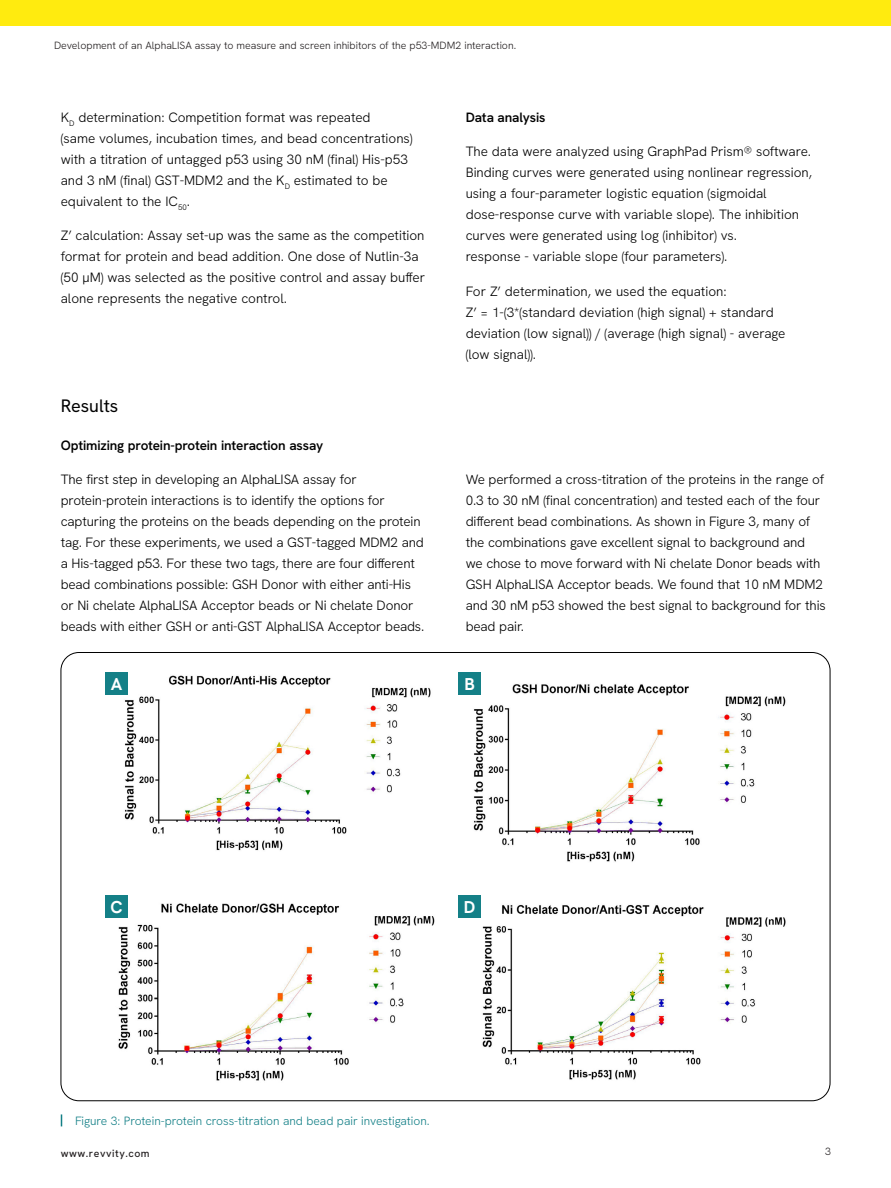
<style>
.page{position:relative;width:891px;height:1188px;background:#fff}
.page>*{position:absolute;margin:0;border:0;box-sizing:border-box;transform-origin:0 0}
.Sub_Head{font:18px "Hanken Grotesk";color:#000}
.t1{font:700 17.1px "Hanken Grotesk";color:#fff}
.Body_Copy{font:300 13.5px/21px "Hanken Grotesk";letter-spacing:-.01em;color:#000}
.Paragraph_Title{font:600 13.5px "Hanken Grotesk";letter-spacing:-.01em;color:#000}
.Captions{font:300 12px "Hanken Grotesk";color:#148087}
.t2{font:300 10.5px "Hanken Grotesk";color:#231f20}
.t3{font:500 10.5px "Hanken Grotesk";letter-spacing:.05em;color:#231f20}
</style>
<div class="page">
<div style="left:0;top:0;width:891px;height:26px;background:#ffeb0f"></div>
<img style="left:105px;top:672px;width:681px;height:409px">
<div style="left:105px;top:673px;width:23px;height:22px;background:#148087"></div>
<div style="left:105px;top:895px;width:23px;height:22px;background:#148087"></div>
<div style="left:458px;top:673px;width:23px;height:22px;background:#148087"></div>
<div style="left:458px;top:895px;width:23px;height:22px;background:#148087"></div>
<svg style="left:61px;top:1114px;width:1px;height:12px"></svg>
<p class="t2" style="left:54px;top:39px;width:464px">Development of an AlphaLISA assay to measure and screen inhibitors of the p53-MDM2 interaction.</p>
<p class="Body_Copy" style="left:61px;top:106px;width:353px">K<sub>D</sub> determination: Competition format was repeated<br>(same volumes, incubation times, and bead concentrations) with a titration of untagged p53 using 30 nM (final) His-p53 and 3 nM (final) GST-MDM2 and the K<sub>D</sub> estimated to be equivalent to the IC<sub>50</sub>.</p>
<p class="Body_Copy" style="left:61px;top:225px;width:366px">Z’ calculation: Assay set-up was the same as the competition format for protein and bead addition. One dose of Nutlin-3a (50 μM) was selected as the positive control and assay buffer alone represents the negative control.</p>
<p class="Paragraph_Title" style="left:466px;top:108px;width:81px">Data analysis</p>
<p class="Body_Copy" style="left:466px;top:141px;width:348px">The data were analyzed using GraphPad Prism® software.<br>Binding curves were generated using nonlinear regression, using a four-parameter logistic equation (sigmoidal dose-response curve with variable slope). The inhibition curves were generated using log (inhibitor) vs.<br>response - variable slope (four parameters).</p>
<p class="Body_Copy" style="left:466px;top:280px;width:321px">For Z’ determination, we used the equation:<br>Z’ = 1-(3*(standard deviation (high signal) + standard deviation (low signal)) / (average (high signal) - average (low signal)).</p>
<p class="Sub_Head" style="left:61px;top:394px;width:59px">Results</p>
<p class="Paragraph_Title" style="left:61px;top:436px;width:264px">Optimizing protein-protein interaction assay</p>
<p class="Body_Copy" style="left:61px;top:469px;width:365px">The first step in developing an AlphaLISA assay for protein-protein interactions is to identify the options for capturing the proteins on the beads depending on the protein tag. For these experiments, we used a GST-tagged MDM2 and a His-tagged p53. For these two tags, there are four different bead combinations possible: GSH Donor with either anti-His or Ni chelate AlphaLISA Acceptor beads or Ni chelate Donor beads with either GSH or anti-GST AlphaLISA Acceptor beads.</p>
<p class="Body_Copy" style="left:466px;top:469px;width:362px">We performed a cross-titration of the proteins in the range of 0.3 to 30 nM (final concentration) and tested each of the four different bead combinations. As shown in Figure 3, many of the combinations gave excellent signal to background and<br>we chose to move forward with Ni chelate Donor beads with GSH AlphaLISA Acceptor beads. We found that 10 nM MDM2 and 30 nM p53 showed the best signal to background for this bead pair.</p>
<p class="t1" style="left:111px;top:673px;width:13px">A</p>
<p class="t1" style="left:465px;top:673px;width:12px">B</p>
<p class="t1" style="left:111px;top:896px;width:14px">C</p>
<p class="t1" style="left:464px;top:896px;width:13px">D</p>
<p class="Captions" style="left:75px;top:1113px;width:356px">Figure 3: Protein-protein cross-titration and bead pair investigation.</p>
<p class="t3" style="left:61px;top:1147px;width:90px">www.revvity.com</p>
<p class="t2" style="left:825px;top:1145px;width:7px">3</p>
</div>
